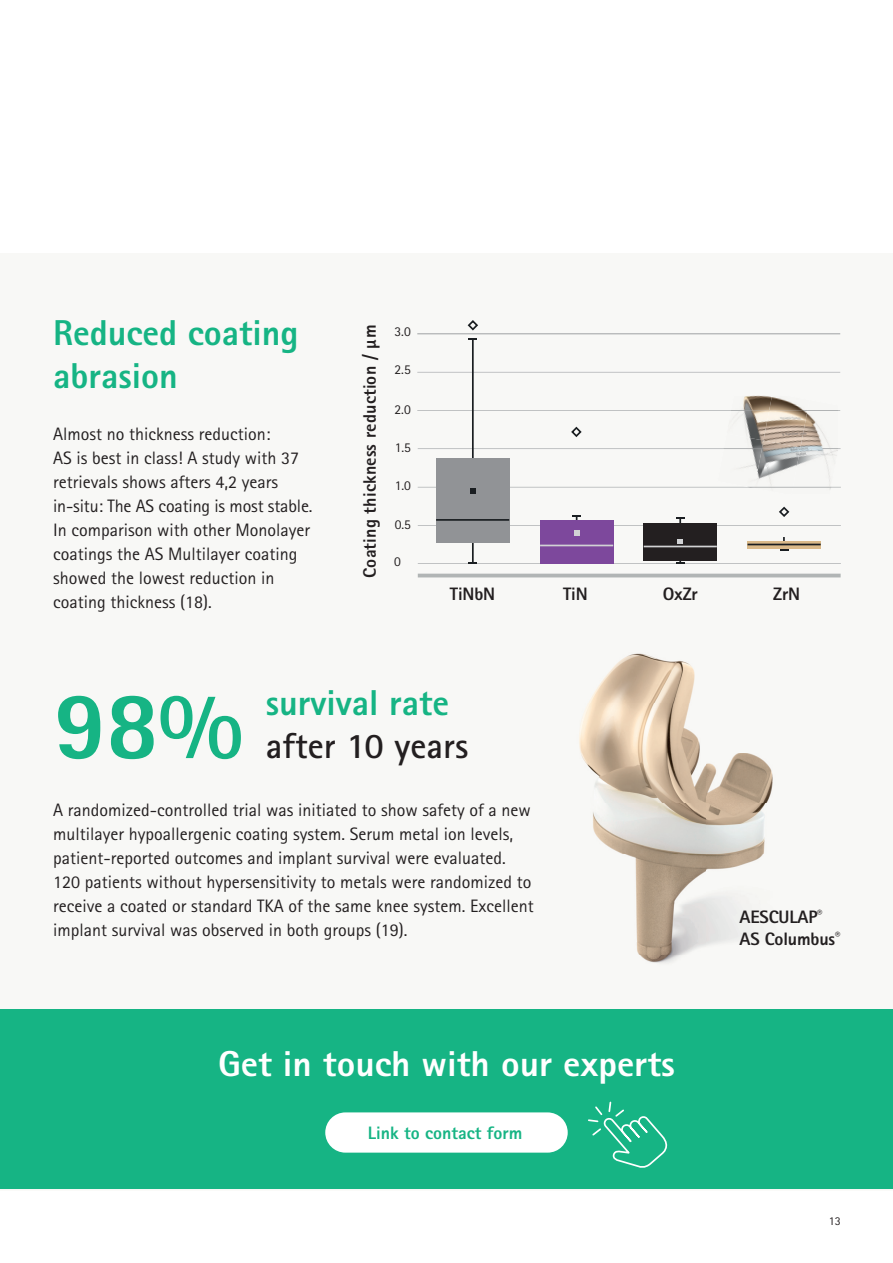
<style>
.page{position:relative;width:893px;height:1263px;background:#fff}
.page>*{position:absolute;margin:0;border:0;box-sizing:border-box;transform-origin:0 0}
.t1{font:800 96.6px "Rotis Sans Serif Pro";color:#16b484}
.t2{font:800 36px/43.2px "Rotis Sans Serif Pro";color:#16b484}
.t3{font:800 36px "Rotis Sans Serif Pro";color:#fff;scale:1.04 1}
.t4{font:700 36px "Rotis Sans Serif Pro";color:#231f20}
.t5{font:18px/24px "Rotis Sans Serif Pro";color:#231f20}
.t6{font:800 18px/21.6px "Rotis Sans Serif Pro";letter-spacing:-.01em;color:#231f20}
.t7{font:800 18px "Rotis Sans Serif Pro";letter-spacing:.01em;color:#231f20}
.t8{font:800 18px "Rotis Sans Serif Pro";color:#16b484}
.t9{font:13.5px "Rotis Sans Serif Pro";color:#231f20}
.t10{font:12px "Rotis Sans Serif Pro";color:#231f20}
</style>
<div class="page">
<hr style="left:418px;top:525px;width:423px;height:1px;background:#9fa2a4">
<hr style="left:418px;top:487px;width:423px;height:1px;background:#9fa2a4">
<hr style="left:418px;top:563px;width:423px;height:1px;background:#9fa2a4">
<hr style="left:418px;top:448px;width:423px;height:1px;background:#9fa2a4">
<hr style="left:417px;top:410px;width:423px;height:1px;background:#9fa2a4">
<hr style="left:417px;top:372px;width:423px;height:1px;background:#9fa2a4">
<hr style="left:417px;top:333px;width:423px;height:1px;background:#9fa2a4">
<hr style="left:418px;top:574px;width:423px;height:3px;background:#b1b5b5">
<hr style="left:679px;top:518px;width:2px;height:45px;background:#1a1e21">
<div style="left:644px;top:523px;width:73px;height:37px;background:#231f20"></div>
<div style="left:540px;top:520px;width:73px;height:43px;background:#7d489c"></div>
<div style="left:436px;top:459px;width:73px;height:84px;background:#919396"></div>
<hr style="left:436px;top:519px;width:73px;height:2px;background:#1a1e21">
<svg style="left:468px;top:552px;width:115px;height:12px"></svg>
<svg style="left:466px;top:320px;width:320px;height:232px"></svg>
<svg style="left:746px;top:505px;width:76px;height:46px"></svg>
<img style="left:726px;top:395px;width:37px;height:38px">
<img style="left:763px;top:395px;width:43px;height:45px">
<img style="left:800px;top:400px;width:38px;height:52px">
<img style="left:717px;top:433px;width:46px;height:55px">
<img style="left:754px;top:440px;width:37px;height:54px">
<img style="left:791px;top:449px;width:46px;height:45px">
<img style="left:731px;top:410px;width:38px;height:1px">
<img style="left:769px;top:410px;width:31px;height:39px">
<img style="left:800px;top:410px;width:38px;height:39px">
<img style="left:724px;top:448px;width:30px;height:39px">
<img style="left:754px;top:448px;width:42px;height:39px">
<img style="left:793px;top:487px;width:38px;height:1px">
<img style="left:578px;top:653px;width:225px;height:312px">
<div style="left:0;top:1009px;width:893px;height:180px;background:#16b484"></div>
<div style="left:325px;top:1112px;width:243px;height:40px;background:#fff;border-radius:20px"></div>
<svg style="left:588px;top:1101px;width:80px;height:67px"></svg>
<h2 class="t2" style="left:53px;top:311px;width:247px">Reduced coating abrasion</h2>
<p class="t5" style="left:53px;top:422px;width:261px">Almost no thickness reduction:<br>AS is best in class! A study with 37 retrievals shows afters 4,2 years in-situ: The AS coating is most stable.<br>In comparison with other Monolayer coatings the AS Multilayer coating showed the lowest reduction in coating thickness (18).</p>
<p class="t7" style="left:358px;top:578px;width:254px;rotate:-90deg">Coating thickness reduction / μm</p>
<p class="t9" style="left:394px;top:323px;width:18px">3.0</p>
<p class="t9" style="left:394px;top:362px;width:18px">2.5</p>
<p class="t9" style="left:394px;top:402px;width:18px">2.0</p>
<p class="t9" style="left:395px;top:440px;width:18px">1.5</p>
<p class="t9" style="left:395px;top:478px;width:18px">1.0</p>
<p class="t9" style="left:395px;top:516px;width:18px">0.5</p>
<p class="t9" style="left:394px;top:554px;width:8px">0</p>
<p class="t6" style="left:450px;top:583px;width:47px">TiNbN</p>
<p class="t6" style="left:563px;top:583px;width:26px">TiN</p>
<p class="t6" style="left:663px;top:583px;width:37px">OxZr</p>
<p class="t6" style="left:773px;top:583px;width:28px">ZrN</p>
<h1 class="t1" style="left:53px;top:664px;width:192px">98%</h1>
<h2 class="t2" style="left:266px;top:681px;width:185px">survival rate</h2>
<h2 class="t4" style="left:266px;top:723px;width:204px">after 10 years</h2>
<p class="t5" style="left:53px;top:798px;width:482px">A randomized-controlled trial was initiated to show safety of a new multilayer hypoallergenic coating system. Serum metal ion levels, patient-reported outcomes and implant survival were evaluated.<br>120 patients without hypersensitivity to metals were randomized to receive a coated or standard TKA of the same knee system. Excellent implant survival was observed in both groups (19).</p>
<h2 class="t3" style="left:218px;top:1040px;width:441px">Get in touch with our experts</h2>
<p class="t8" style="left:368px;top:1121px;width:156px">Link to contact form</p>
<p class="t6" style="left:740px;top:906px;width:102px">AESCULAP<sup>®<br></sup>AS Columbus<sup>®</sup></p>
<p class="t10" style="left:829px;top:1213px;width:13px">13</p>
</div>
